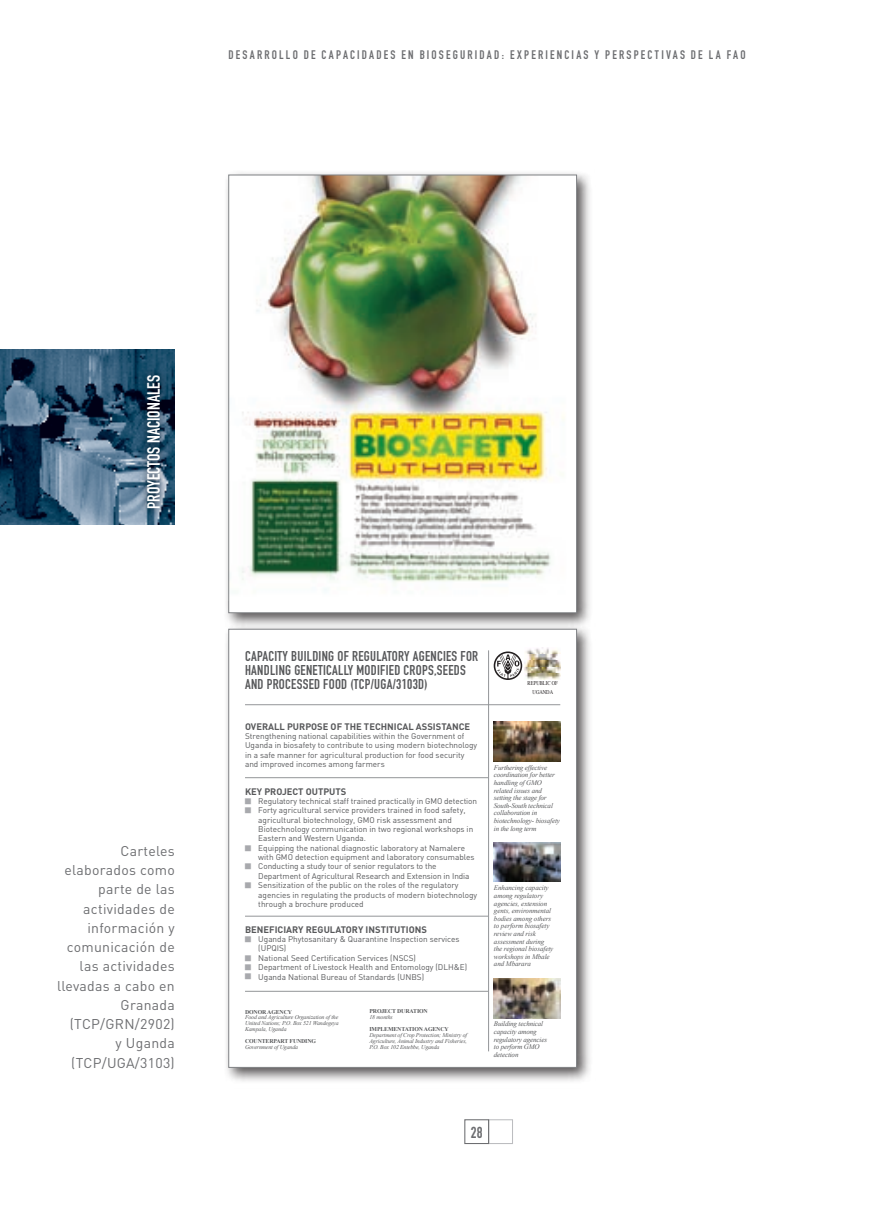
<style>
.page{position:relative;width:874px;height:1221px;background:#fff}
.page>*{position:absolute;margin:0;border:0;box-sizing:border-box;transform-origin:0 0}
.t1{font:17.5px "DIN Engschrift";color:#fff}
.t2{font:15.75px "DIN Engschrift";color:#6c6d70}
.t3{font:14px/19.2px "DIN";letter-spacing:.02em;color:#6c6d70;text-align:right}
.t4{font:14px "DIN Engschrift";letter-spacing:.02em;color:#57585a}
.t5{font:12.25px "DIN Engschrift";letter-spacing:.18em;color:#6c6d70}
.t6{font:700 9.28px "DIN";color:#57585a}
.t7{font:8.22px/9.3px "DIN";color:#57585a}
.t8{font:italic 7px/7.5px "Times New Roman";letter-spacing:-.02em;color:#57585a}
.t9{font:italic 5.77px/5.8px "Times New Roman";letter-spacing:-.02em;color:#57585a;text-align:justify}
.t10{font:700 5.77px "Times New Roman";letter-spacing:-.02em;color:#57585a}
.t11{font:5.77px/8.2px "Times";color:#231f20;text-align:center;scale:.81 1}
</style>
<div class="page">
<img style="left:0;top:349px;width:175px;height:175px">
<div style="left:488px;top:1119px;width:24px;height:24px;border:1px solid #bcbdc0"></div>
<div style="left:464px;top:1119px;width:25px;height:24px;border:1px solid #6c6d70"></div>
<div style="left:137px;top:366px;width:128px;height:201px;background:#000007;opacity:.75"></div>
<div style="left:222px;top:622px;width:378px;height:469px;background:#231f20;opacity:.75"></div>
<div style="left:228px;top:629px;width:348px;height:438px;background:#fff;border:1px solid #808285"></div>
<img style="left:524px;top:647px;width:36px;height:32px">
<svg style="left:493px;top:651px;width:29px;height:29px"></svg>
<img style="left:493px;top:978px;width:67px;height:40px">
<img style="left:493px;top:721px;width:67px;height:40px">
<img style="left:493px;top:842px;width:67px;height:39px">
<hr style="left:245px;top:704px;width:315px;height:1px;background:#939598">
<hr style="left:488px;top:650px;width:1px;height:401px;background:#939598">
<hr style="left:245px;top:777px;width:243px;height:1px;background:#939598">
<hr style="left:245px;top:915px;width:243px;height:1px;background:#939598">
<hr style="left:245px;top:990px;width:243px;height:1px;background:#939598">
<div style="left:222px;top:168px;width:378px;height:467px;background:#231f20;opacity:.75"></div>
<div style="left:228px;top:175px;width:348px;height:437px;background:#fff"></div>
<img style="left:242px;top:177px;width:322px;height:414px">
<div style="left:228px;top:175px;width:348px;height:438px;border:1px solid #808285"></div>
<h3 class="t5" style="left:228px;top:48px;width:518px">DESARROLLO DE CAPACIDADES EN BIOSEGURIDAD: EXPERIENCIAS Y PERSPECTIVAS DE LA FAO</h3>
<h1 class="t1" style="left:143px;top:508px;width:134px;rotate:-90deg">PROYECTOS NACIONALES</h1>
<h3 class="t3" style="left:57px;top:840px;width:119px">Carteles elaborados como parte de las actividades de información y comunicación de las actividades llevadas a cabo en<br>Granada (TCP/GRN/2902)<br>y Uganda (TCP/UGA/3103)</h3>
<h3 class="t4" style="left:245px;top:648px;width:13px">CAPACITY</h3>
<h3 class="t4" style="left:291px;top:648px;width:7px">BUILDING</h3>
<h3 class="t4" style="left:337px;top:648px;width:22px">OF REGULATORY</h3>
<h3 class="t4" style="left:412px;top:648px;width:7px">AGENCIES</h3>
<h3 class="t4" style="left:460px;top:648px;width:7px">FOR</h3>
<h3 class="t4" style="left:245px;top:662px;width:7px">HANDLING</h3>
<h3 class="t4" style="left:294px;top:662px;width:7px">GENETICALLY</h3>
<h3 class="t4" style="left:356px;top:662px;width:7px">MODIFIED</h3>
<h3 class="t4" style="left:403px;top:662px;width:7px">CROPS</h3>
<h3 class="t4" style="left:434px;top:662px;width:10px">,SEEDS</h3>
<h3 class="t4" style="left:245px;top:676px;width:29px">AND PROCESSED</h3>
<h3 class="t4" style="left:323px;top:676px;width:7px">FOOD</h3>
<h3 class="t4" style="left:350px;top:676px;width:79px">(TCP/UGA/3103D)</h3>
<p class="t11" style="left:527px;top:678px;width:39px">REPUBLIC OF<br>UGANDA</p>
<p class="t6" style="left:245px;top:720px;width:13px">OVERALL</p>
<p class="t6" style="left:287px;top:720px;width:13px">PURPOSE</p>
<p class="t6" style="left:330px;top:720px;width:63px">OF THE TECHNICAL</p>
<p class="t6" style="left:416px;top:720px;width:13px">ASSISTANCE</p>
<p class="t7" style="left:245px;top:731px;width:234px">Strengthening national capabilities within the Government of Uganda in biosafety to contribute to using modern biotechnology in a safe manner for agricultural production for food security and improved incomes among farmers</p>
<p class="t6" style="left:245px;top:785px;width:49px">KEY PROJECT</p>
<p class="t6" style="left:305px;top:785px;width:13px">OUTPUTS</p>
<p class="t7" style="left:258px;top:796px;width:220px">Regulatory technical staff trained practically in GMO detection Forty agricultural service providers trained in food safety, agricultural biotechnology, GMO risk assessment and Biotechnology communication in two regional workshops in Eastern and Western Uganda.<br>Equipping the national diagnostic laboratory at Namalere with GMO detection equipment and laboratory consumables Conducting a study tour of senior regulators to the Department of Agricultural Research and Extension in India Sensitization of the public on the roles of the regulatory agencies in regulating the products of modern biotechnology through a brochure produced</p>
<p class="t6" style="left:245px;top:923px;width:13px">BENEFICIAR</p>
<p class="t6" style="left:298px;top:923px;width:21px">Y REGULATOR</p>
<p class="t6" style="left:358px;top:923px;width:17px">Y INSTITUTIONS</p>
<p class="t7" style="left:258px;top:934px;width:210px">Uganda Phytosanitary &amp; Quarantine Inspection services (UPQIS)<br>National Seed Certification Services (NSCS)<br>Department of Livestock Health and Entomology (DLH&amp;E)<br>Uganda National Bureau of Standards (UNBS)</p>
<p class="t10" style="left:369px;top:1008px;width:60px">PROJECT DURATION</p>
<p class="t9" style="left:369px;top:1014px;width:25px">18 months</p>
<p class="t10" style="left:369px;top:1025px;width:81px">IMPLEMENTATION AGENCY</p>
<p class="t9" style="left:369px;top:1031px;width:99px">Department of Crop Protection; Ministry of Agriculture, Animal Industry and Fisheries, P.O. Box 102 Entebbe, Uganda</p>
<p class="t10" style="left:245px;top:1008px;width:48px">DONOR AGENCY</p>
<p class="t9" style="left:245px;top:1014px;width:95px">Food and Agriculture Organization of the United Nations; P.O. Box 521 Wandegeya Kampala, Uganda</p>
<p class="t10" style="left:245px;top:1037px;width:73px">COUNTERPART FUNDING</p>
<p class="t9" style="left:245px;top:1043px;width:54px">Government of Uganda</p>
<p class="t8" style="left:493px;top:763px;width:67px">Furthering effective coordination for better handling of GMO related issues and setting the stage for<br>South‑South technical collaboration in biotechnology‑ biosafety in the long term</p>
<p class="t8" style="left:493px;top:884px;width:61px">Enhancing capacity among regulatory agencies, extension gents, environmental bodies among others to perform biosafety review and risk assessment during the regional biosafety workshops in Mbale and Mbarara</p>
<p class="t8" style="left:493px;top:1020px;width:55px">Building technical capacity among regulatory agencies to perform GMO detection</p>
<h2 class="t2" style="left:470px;top:1122px;width:13px">28</h2>
</div>
